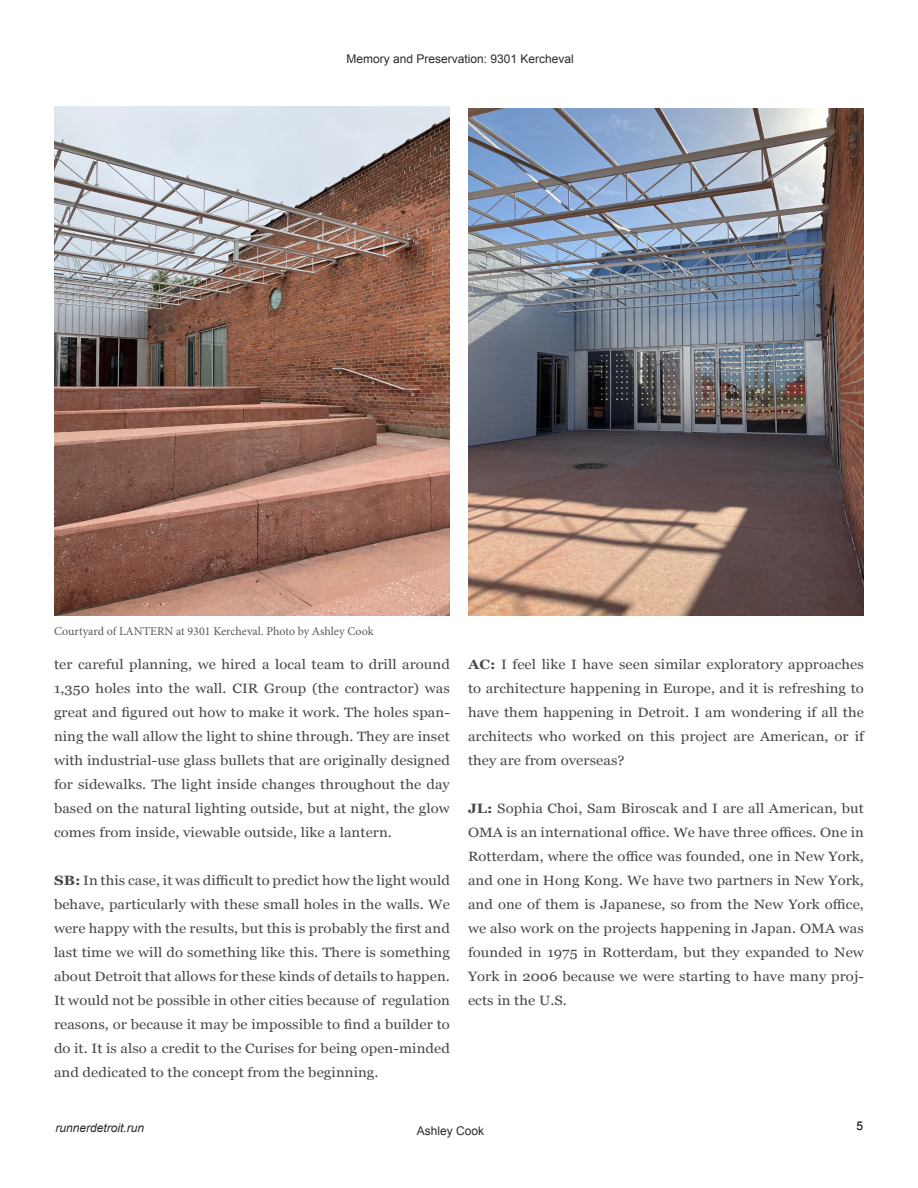
<style>
.page{position:relative;width:918px;height:1188px;background:#fff}
.page>*{position:absolute;margin:0;border:0;box-sizing:border-box;transform-origin:0 0}
.t1{font:13.5px/24px "Georgia";letter-spacing:.005em;color:#4a4647;text-align:justify;scale:1.1 1}
.t2{font:12px "Minion Pro";color:#58595b}
.t3{font:12px "Arial";color:#2d292a}
.t4{font:italic 12px "Arial";color:#2d292a}
.t5{font:12px "Arial";color:#000}
.s1{font-weight:700}
</style>
<div class="page">
<img style="left:54px;top:106px;width:396px;height:510px">
<img style="left:468px;top:108px;width:396px;height:508px">
<p class="t3" style="left:346px;top:51px;width:229px">Memory and Preservation: 9301 Kercheval</p>
<p class="t2" style="left:54px;top:623px;width:321px">Courtyard of LANTERN at 9301 Kercheval. Photo by Ashley Cook</p>
<p class="t1" style="left:54px;top:652px;width:361px">ter careful planning, we hired a local team to drill around 1,350 holes into the wall. CIR Group (the contractor) was great and figured out how to make it work. The holes span&shy;ning the wall allow the light to shine through. They are inset with industrial-use glass bullets that are originally designed for sidewalks. The light inside changes throughout the day based on the natural lighting outside, but at night, the glow comes from inside, viewable outside, like a lantern.</p>
<p class="t1" style="left:54px;top:868px;width:361px"><span class="s1">SB:</span> In this case, it was difficult to predict how the light would behave, particularly with these small holes in the walls. We were happy with the results, but this is probably the first and last time we will do something like this. There is something about Detroit that allows for these kinds of details to happen.<br>It would not be possible in other cities because of regulation reasons, or because it may be impossible to find a builder to do it. It is also a credit to the Curises for being open-minded and dedicated to the concept from the beginning.</p>
<p class="t1" style="left:468px;top:652px;width:361px"><span class="s1">AC:</span> I feel like I have seen similar exploratory approaches to architecture happening in Europe, and it is refreshing to have them happening in Detroit. I am wondering if all the architects who worked on this project are American, or if they are from overseas?</p>
<p class="t1" style="left:468px;top:796px;width:362px"><span class="s1">JL:</span> Sophia Choi, Sam Biroscak and I are all American, but OMA is an international office. We have three offices. One in Rotterdam, where the office was founded, one in New York, and one in Hong Kong. We have two partners in New York, and one of them is Japanese, so from the New York office, we also work on the projects happening in Japan. OMA was founded in 1975 in Rotterdam, but they expanded to New York in 2006 because we were starting to have many proj&shy;ects in the U.S.</p>
<p class="t4" style="left:56px;top:1120px;width:90px">runnerdetroit.run</p>
<p class="t5" style="left:856px;top:1118px;width:8px">5</p>
<p class="t3" style="left:417px;top:1123px;width:69px">Ashley Cook</p>
</div>
